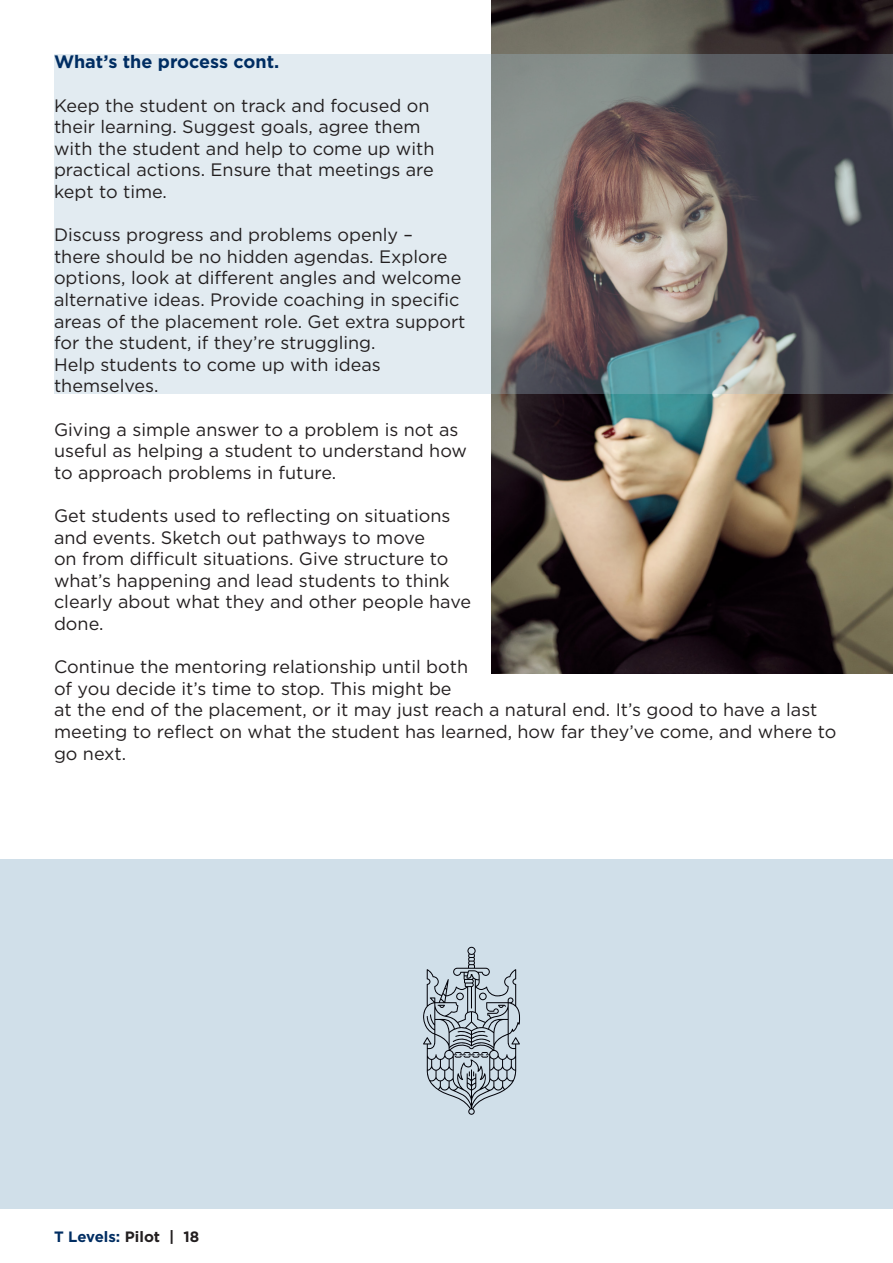
<style>
.page{position:relative;width:893px;height:1263px;background:#fff}
.page>*{position:absolute;margin:0;border:0;box-sizing:border-box;transform-origin:0 0}
.t1{font:18px/21.6px "Gotham";color:#231f20}
.t2{font:700 18px "Gotham";color:#002d62}
.t3{font:700 15px "Gotham";color:#002d62}
.s1{color:#231f20}
</style>
<div class="page">
<img style="left:491px;top:0;width:402px;height:674px">
<svg style="left:54px;top:54px;width:839px;height:339px;background:#a7abaf"></svg>
<div style="left:0;top:859px;width:893px;height:350px;background:#d0dfe9"></div>
<svg style="left:423px;top:947px;width:97px;height:168px"></svg>
<p class="t2" style="left:54px;top:50px;width:227px">What’s the process cont.</p>
<p class="t1" style="left:54px;top:94px;width:382px">Keep the student on track and focused on their learning. Suggest goals, agree them with the student and help to come up with practical actions. Ensure that meetings are kept to time.</p>
<p class="t1" style="left:54px;top:224px;width:413px">Discuss progress and problems openly –<br>there should be no hidden agendas. Explore options, look at different angles and welcome alternative ideas. Provide coaching in specific areas of the placement role. Get extra support for the student, if they’re struggling.</p>
<p class="t1" style="left:54px;top:353px;width:328px">Help students to come up with ideas themselves.</p>
<p class="t1" style="left:54px;top:418px;width:415px">Giving a simple answer to a problem is not as useful as helping a student to understand how to approach problems in future.</p>
<p class="t1" style="left:54px;top:504px;width:418px">Get students used to reflecting on situations and events. Sketch out pathways to move<br>on from difficult situations. Give structure to what’s happening and lead students to think clearly about what they and other people have done.</p>
<p class="t1" style="left:54px;top:656px;width:784px">Continue the mentoring relationship until both<br>of you decide it’s time to stop. This might be<br>at the end of the placement, or it may just reach a natural end. It’s good to have a last meeting to reflect on what the student has learned, how far they’ve come, and where to go next.</p>
<p class="t3" style="left:54px;top:1226px;width:147px">T Levels: <span class="s1">Pilot | 18</span></p>
</div>
